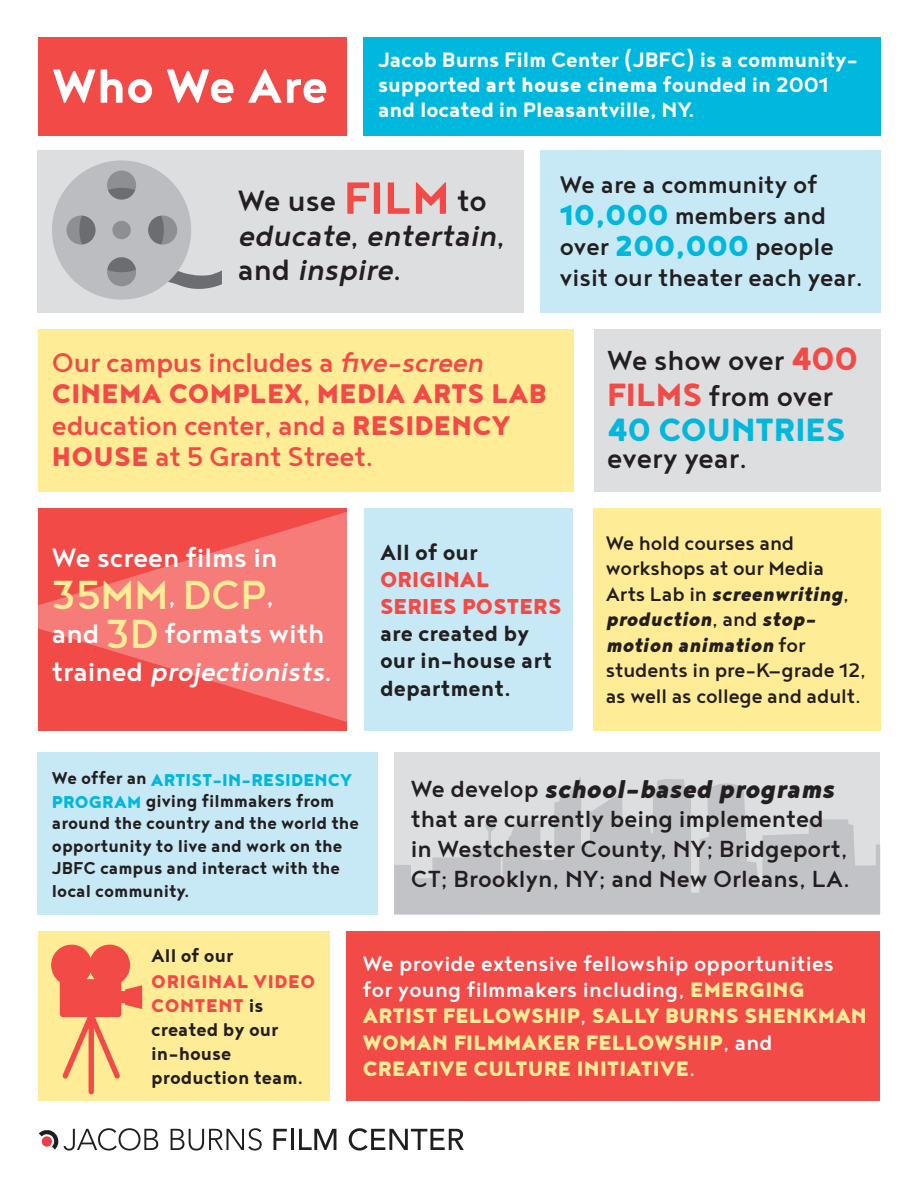
<style>
.page{position:relative;width:918px;height:1188px;background:#fff}
.page>*{position:absolute;margin:0;border:0;box-sizing:border-box;transform-origin:0 0}
.t1{font:700 58.5px "Noyh";color:#fff}
.t2{font:500 49.65px "Noyh";color:#ffec96}
.t3{font:800 39.45px "Noyh";color:#00b8de}
.t4{font:italic 500 35.85px/34.5px "Noyh";color:#231f20}
.t5{font:500 33.6px/36px "Noyh";color:#231f20}
.t6{font:500 33px/31.5px "Noyh";letter-spacing:-.01em;color:#f24a47}
.t7{font:500 32.4px/38.1px "Noyh";color:#fff}
.t8{font:italic 900 31.5px "Noyh";color:#231f20}
.t9{font:500 29.4px/30.9px "Noyh";color:#231f20}
.t10{font:500 28.5px/30px "Noyh";color:#231f20}
.t11{font:700 26.85px/27.5px "Noyh";color:#231f20}
.t12{font:900 26.4px/26.8px "Noyh";letter-spacing:.005em;color:#f24a47}
.t13{font:900 25.5px/26.2px "Noyh";letter-spacing:.01em;color:#ffec96}
.t14{font:700 25.5px/24.9px "Noyh";letter-spacing:-.005em;color:#fff}
.t15{font:500 24px/25.5px "Noyh";letter-spacing:-.005em;color:#231f20}
.t16{font:700 22.5px/24.3px "Noyh";color:#231f20}
.t17{font:700 21px/22.2px "Noyh";color:#231f20}
.s1{font-weight:800}
.s2{font-style:normal}
.s3{font-weight:700;font-style:normal;font-size:55.2px;color:#f24a47}
.s4{font-weight:900;font-size:35.25px;color:#00b8de}
.s5{font-style:italic}
.s6{font-weight:900}
.s7{font-weight:800;font-size:39.45px;color:#f24a47}
.s8{font-size:32.4px;color:#fff}
.s9{font-size:49.65px;color:#ffec96}
.s10{font-weight:900;font-style:italic}
.s11{font-weight:900;color:#00b8de}
.s12{font-weight:500;font-style:normal;font-size:28.5px}
.s13{font-weight:900;color:#f24a47}
.s14{font-weight:500;color:#fff}
</style>
<div class="page">
<svg style="left:39px;top:1128px;width:119px;height:23px"></svg>
<svg style="left:171px;top:1128px;width:91px;height:23px"></svg>
<svg style="left:273px;top:1129px;width:14px;height:21px"></svg>
<hr style="left:291px;top:1129px;width:3px;height:21px;background:#211e1e">
<svg style="left:299px;top:1129px;width:37px;height:21px"></svg>
<svg style="left:349px;top:1128px;width:115px;height:23px"></svg>
<div style="left:38px;top:38px;width:309px;height:98px;background:#f24a47"></div>
<div style="left:38px;top:508px;width:309px;height:223px;background:#f24a47"></div>
<div style="left:38px;top:150px;width:486px;height:163px;background:#dddee0"></div>
<div style="left:394px;top:752px;width:486px;height:163px;background:#dddee0"></div>
<svg style="left:38px;top:512px;width:309px;height:210px;fill:#f67c7a"></svg>
<div style="left:363px;top:38px;width:517px;height:98px;background:#00b8de"></div>
<svg style="left:52px;top:160px;width:170px;height:140px"></svg>
<div style="left:112px;top:221px;width:19px;height:18px;background:#8d8f92;border-radius:50%"></div>
<div style="left:540px;top:150px;width:340px;height:163px;background:#c7e9f6"></div>
<div style="left:38px;top:752px;width:340px;height:163px;background:#c7e9f6"></div>
<div style="left:364px;top:508px;width:209px;height:223px;background:#c7e9f6"></div>
<div style="left:38px;top:329px;width:535px;height:163px;background:#ffec96"></div>
<div style="left:347px;top:931px;width:533px;height:170px;background:#f24a47"></div>
<div style="left:593px;top:508px;width:287px;height:223px;background:#ffec96"></div>
<div style="left:594px;top:329px;width:286px;height:163px;background:#dddee0"></div>
<div style="left:38px;top:931px;width:292px;height:170px;background:#ffec96"></div>
<svg style="left:394px;top:777px;width:486px;height:137px;fill:#c2c3c6"></svg>
<svg style="left:51px;top:945px;width:91px;height:149px"></svg>
<p class="t1" style="left:52px;top:52px;width:278px">Who We Are</p>
<p class="t14" style="left:378px;top:47px;width:482px">Jacob Burns Film Center (JBFC) is a community&shy;supported <span class="s1">art house cinema</span> founded in 2001 and located in Pleasantville, NY.</p>
<p class="t4" style="left:238px;top:182px;width:269px"><span class="s2">We use</span> <span class="s3">FILM</span> <span class="s2">to </span>educate<span class="s2">,</span> entertain<span class="s2">, and</span> inspire<span class="s2">.</span></p>
<p class="t9" style="left:560px;top:168px;width:268px">We are a community of<br><span class="s4">10,000</span> members and</p>
<p class="t9" style="left:560px;top:230px;width:275px">over <span class="s4">200,000</span> people</p>
<p class="t9" style="left:560px;top:261px;width:304px">visit our theater each year.</p>
<p class="t6" style="left:52px;top:345px;width:496px">Our campus includes a <span class="s5">five-screen<br></span><span class="s6">CINEMA COMPLEX</span>, <span class="s6">MEDIA ARTS LAB </span>education center, and a <span class="s6">RESIDENCY<br>HOUSE</span> at 5 Grant Street.</p>
<p class="t5" style="left:607px;top:342px;width:252px">We show over <span class="s7">400<br>FILMS</span> from over</p>
<p class="t3" style="left:607px;top:406px;width:240px">40 COUNTRIES</p>
<p class="t5" style="left:607px;top:439px;width:142px">every year.</p>
<p class="t7" style="left:52px;top:538px;width:227px">We screen films in</p>
<p class="t2" style="left:52px;top:566px;width:224px">35MM<span class="s8">,</span> DCP<span class="s8">,</span></p>
<p class="t7" style="left:52px;top:614px;width:282px">and <span class="s9">3D</span> formats with trained <span class="s5">projectionists</span>.</p>
<p class="t11" style="left:380px;top:538px;width:99px">All of our</p>
<p class="t12" style="left:380px;top:566px;width:183px">ORIGINAL<br>SERIES POSTERS</p>
<p class="t11" style="left:380px;top:619px;width:173px">are created by our in-house art department.</p>
<p class="t15" style="left:606px;top:529px;width:262px">We hold courses and workshops at our Media<br>Arts Lab in <span class="s10">screenwriting</span>, <span class="s10">production</span>, and <span class="s10">stop&shy;motion animation</span> for students in pre-K—grade 12, as well as college and adult.</p>
<p class="t17" style="left:52px;top:768px;width:309px">We offer an <span class="s11">ARTIST-IN-RESIDENCY<br>PROGRAM</span> giving filmmakers from around the country and the world the opportunity to live and work on the<br>JBFC campus and interact with the local community.</p>
<p class="t8" style="left:411px;top:770px;width:425px"><span class="s12">We develop</span> school-based programs</p>
<p class="t10" style="left:411px;top:803px;width:441px">that are currently being implemented in Westchester County, NY; Bridgeport,<br>CT; Brooklyn, NY; and New Orleans, LA.</p>
<p class="t16" style="left:151px;top:943px;width:165px">All of our<br><span class="s13">ORIGINAL VIDEO<br>CONTENT</span> is created by our in-house production team.</p>
<p class="t13" style="left:363px;top:950px;width:506px"><span class="s14">We provide extensive fellowship opportunities for young filmmakers including,</span> EMERGING ARTIST FELLOWSHIP<span class="s14">,</span> SALLY BURNS SHENKMAN WOMAN FILMMAKER FELLOWSHIP<span class="s14">, and </span>CREATIVE CULTURE INITIATIVE<span class="s14">.</span></p>
</div>
